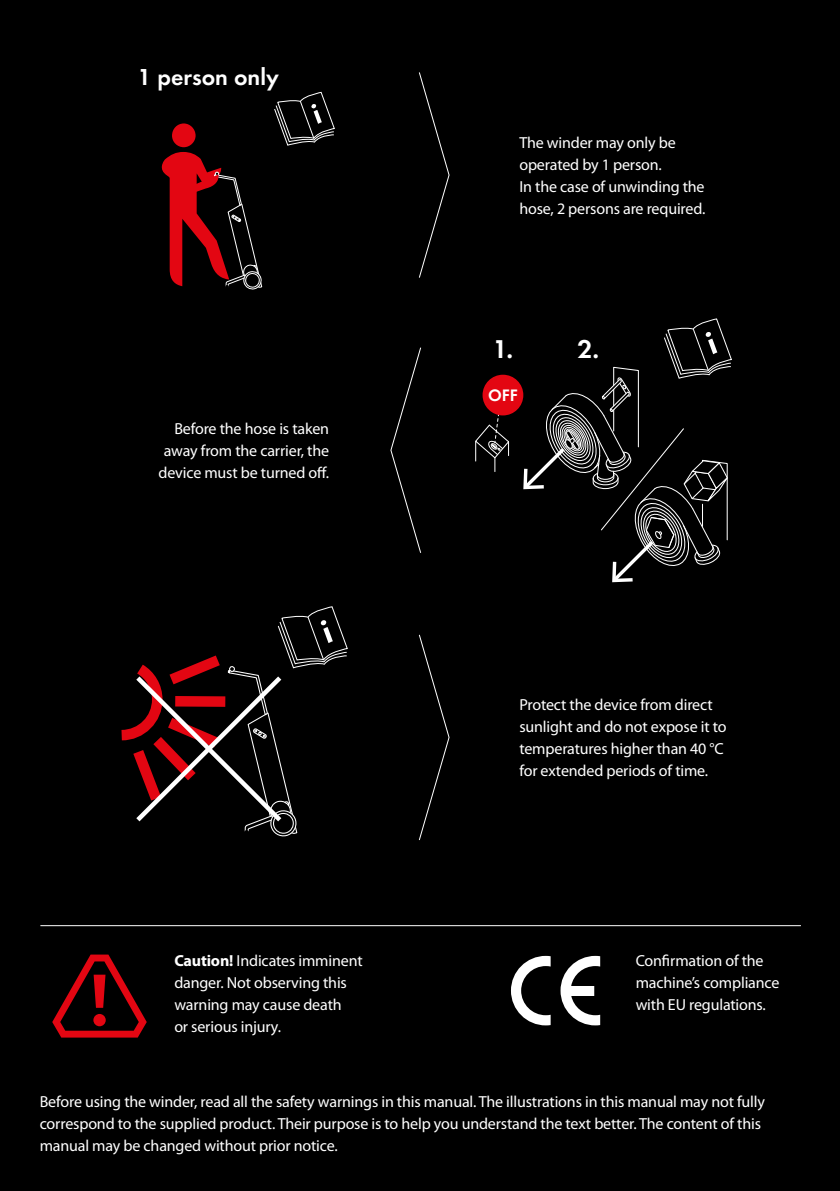
<style>
.page{position:relative;width:840px;height:1191px;background:#fff}
.page>*{position:absolute;margin:0;border:0;box-sizing:border-box;transform-origin:0 0}
.t1{font:600 26.8px "Futura TOT";color:#fff}
.t2{font:600 24px "Futura TOT";color:#fff}
.t3{font:600 17.2px "Futura TOT";color:#fff}
._20_odrazky_bez_odsazeni{font:16px/22px "Myriad Pro";letter-spacing:-.01em;color:#fff}
.s1{font-weight:700}
</style>
<div class="page">
<div style="left:0;top:0;width:839px;height:1191px;background:#000"></div>
<hr style="left:40px;top:925px;width:760px;height:1px;background:#fff">
<svg style="left:511px;top:956px;width:39px;height:69px"></svg>
<svg style="left:560px;top:956px;width:40px;height:69px"></svg>
<svg style="left:52px;top:954px;width:95px;height:83px"></svg>
<div style="left:93px;top:1014px;width:13px;height:12px;background:#e30612;border-radius:50%"></div>
<svg style="left:274px;top:91px;width:61px;height:55px"></svg>
<div style="left:172px;top:123px;width:23px;height:24px;background:#e30612;border-radius:50%"></div>
<svg style="left:161px;top:152px;width:102px;height:138px"></svg>
<svg style="left:475px;top:410px;width:34px;height:61px"></svg>
<div style="left:482px;top:375px;width:41px;height:40px;background:#e30612;border-radius:50%"></div>
<svg style="left:521px;top:318px;width:211px;height:265px"></svg>
<svg style="left:121px;top:606px;width:227px;height:231px"></svg>
<svg style="left:418px;top:72px;width:32px;height:206px"></svg>
<svg style="left:418px;top:634px;width:32px;height:207px"></svg>
<svg style="left:390px;top:347px;width:31px;height:206px"></svg>
<p class="t2" style="left:138px;top:63px;width:142px">1 person only</p>
<p class="_20_odrazky_bez_odsazeni" style="left:158px;top:418px;width:172px;text-align:right">Before the hose is taken away from the carrier, the device must be turned off.</p>
<p class="_20_odrazky_bez_odsazeni" style="left:174px;top:950px;width:190px"><span class="s1">Caution!</span> Indicates imminent danger. Not observing this warning may cause death<br>or serious injury.</p>
<p class="_20_odrazky_bez_odsazeni" style="left:519px;top:132px;width:187px">The winder may only be operated by 1 person.<br>In the case of unwinding the hose, 2 persons are required.</p>
<p class="t1" style="left:492px;top:333px;width:22px">1.</p>
<p class="t1" style="left:577px;top:333px;width:23px">2.</p>
<p class="t3" style="left:487px;top:385px;width:31px">OFF</p>
<p class="_20_odrazky_bez_odsazeni" style="left:519px;top:694px;width:209px">Protect the device from direct sunlight and do not expose it to temperatures higher than 40 °C for extended periods of time.</p>
<p class="_20_odrazky_bez_odsazeni" style="left:635px;top:950px;width:145px">Confirmation of the machine’s compliance with EU regulations.</p>
<p class="_20_odrazky_bez_odsazeni" style="left:40px;top:1091px;width:726px">Before using the winder, read all the safety warnings in this manual. The illustrations in this manual may not fully correspond to the supplied product. Their purpose is to help you understand the text better. The content of this manual may be changed without prior notice.</p>
</div>
